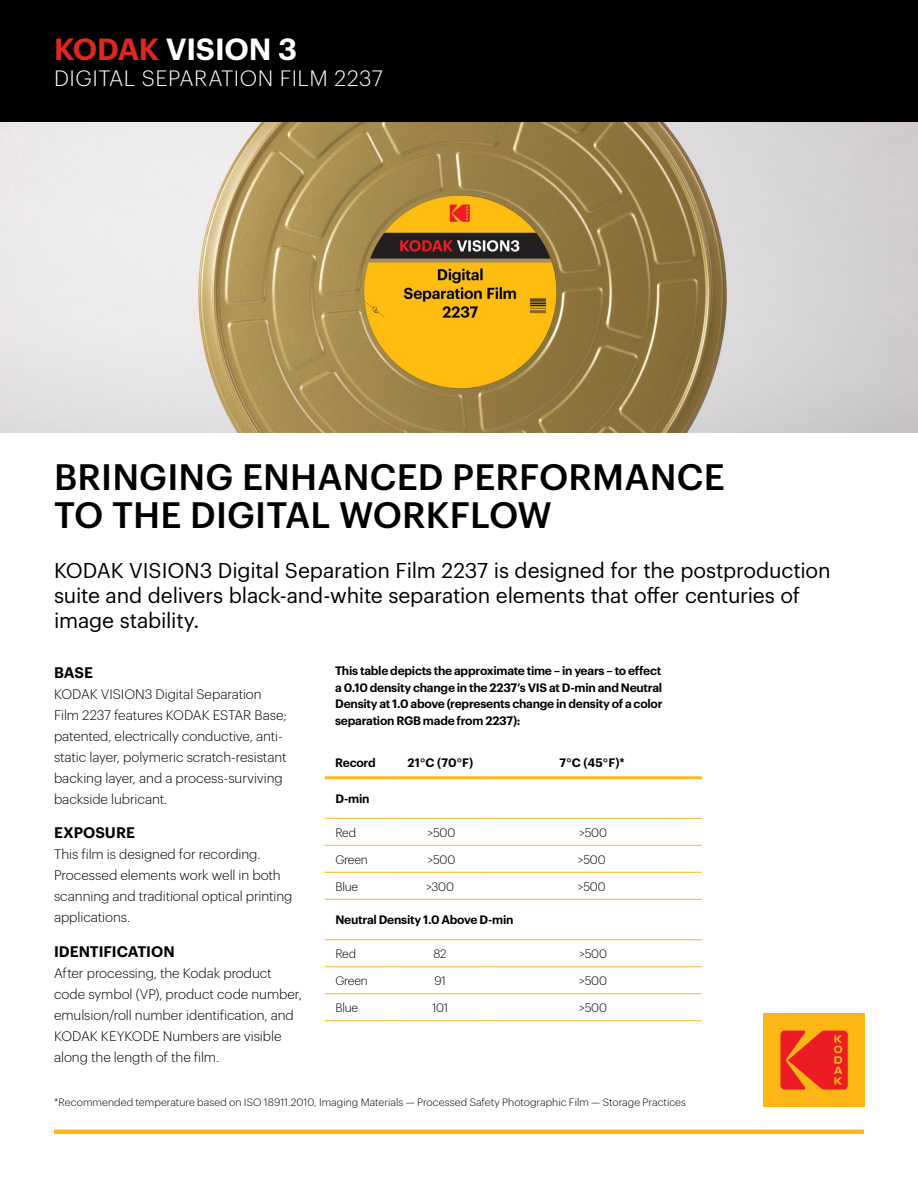
<style>
.page{position:relative;width:918px;height:1188px;background:#fff}
.page>*{position:absolute;margin:0;border:0;box-sizing:border-box;transform-origin:0 0}
.t1{font:500 36px/37.5px "Graphik";letter-spacing:.005em;color:#000}
.t2{font:600 30px "Graphik";letter-spacing:-.01em;color:#fff}
.t3{font:300 21.75px "Graphik";letter-spacing:.015em;color:#fff}
.t4{font:21px/25.2px "Graphik";letter-spacing:-.01em;color:#000}
.Body_para-9_11_Light{font:600 15px "Graphik";color:#000}
.Body_para-9_11_Light-2{font:300 13.5px/21px "Graphik";letter-spacing:-.005em;color:#000}
.t5{font:600 12px/16.5px "Graphik";letter-spacing:-.02em;color:#000;text-align:justify}
.t6{font:300 12px "Graphik";letter-spacing:-.02em;color:#000}
.Body_para-9_11_Light-3{font:300 10.5px "Graphik";letter-spacing:.005em;color:#000}
.s1{color:#df271c}
</style>
<div class="page">
<img style="left:0;top:122px;width:918px;height:311px">
<div style="left:0;top:0;width:918px;height:122px;background:#000"></div>
<hr style="left:325px;top:776px;width:73px;height:3px;background:#ffb71e">
<hr style="left:398px;top:776px;width:85px;height:3px;background:#ffb71e">
<hr style="left:483px;top:776px;width:219px;height:3px;background:#ffb71e">
<hr style="left:325px;top:818px;width:73px;height:1px;background:#ffb71e">
<hr style="left:398px;top:818px;width:85px;height:1px;background:#ffb71e">
<hr style="left:483px;top:818px;width:219px;height:1px;background:#ffb71e">
<hr style="left:325px;top:845px;width:73px;height:1px;background:#ffb71e">
<hr style="left:398px;top:845px;width:85px;height:1px;background:#ffb71e">
<hr style="left:483px;top:845px;width:219px;height:1px;background:#ffb71e">
<hr style="left:325px;top:872px;width:73px;height:1px;background:#ffb71e">
<hr style="left:398px;top:872px;width:85px;height:1px;background:#ffb71e">
<hr style="left:483px;top:872px;width:219px;height:1px;background:#ffb71e">
<hr style="left:325px;top:899px;width:73px;height:1px;background:#ffb71e">
<hr style="left:398px;top:899px;width:85px;height:1px;background:#ffb71e">
<hr style="left:483px;top:899px;width:219px;height:1px;background:#ffb71e">
<hr style="left:325px;top:940px;width:73px;height:1px;background:#ffb71e">
<hr style="left:398px;top:940px;width:85px;height:1px;background:#ffb71e">
<hr style="left:483px;top:940px;width:219px;height:1px;background:#ffb71e">
<hr style="left:325px;top:967px;width:73px;height:1px;background:#ffb71e">
<hr style="left:398px;top:967px;width:85px;height:1px;background:#ffb71e">
<hr style="left:483px;top:967px;width:219px;height:1px;background:#ffb71e">
<hr style="left:325px;top:994px;width:73px;height:1px;background:#ffb71e">
<hr style="left:398px;top:994px;width:85px;height:1px;background:#ffb71e">
<hr style="left:483px;top:994px;width:219px;height:1px;background:#ffb71e">
<hr style="left:325px;top:1021px;width:73px;height:1px;background:#ffb71e">
<hr style="left:398px;top:1021px;width:85px;height:1px;background:#ffb71e">
<hr style="left:483px;top:1021px;width:219px;height:1px;background:#ffb71e">
<hr style="left:54px;top:1130px;width:810px;height:4px;background:#ffb71e">
<img style="left:763px;top:1014px;width:101px;height:92px">
<p class="t2" style="left:54px;top:26px;width:245px"><span class="s1">KODAK</span> VISION 3</p>
<p class="t3" style="left:54px;top:62px;width:330px">DIGITAL SEPARATION FILM 2237</p>
<p class="t1" style="left:54px;top:455px;width:672px">BRINGING ENHANCED PERFORMANCE<br>TO THE DIGITAL WORKFLOW</p>
<p class="t4" style="left:54px;top:556px;width:778px">KODAK VISION3 Digital Separation Film 2237 is designed for the postproduction suite and delivers black-and-white separation elements that offer centuries of image stability.</p>
<p class="Body_para-9_11_Light" style="left:54px;top:661px;width:40px">BASE</p>
<p class="Body_para-9_11_Light-2" style="left:54px;top:682px;width:234px">KODAK VISION3 Digital Separation Film 2237 features KODAK ESTAR Base; patented, electrically conductive, anti&shy;static layer, polymeric scratch-resistant backing layer, and a process-surviving backside lubricant.</p>
<p class="Body_para-9_11_Light" style="left:54px;top:821px;width:82px">EXPOSURE</p>
<p class="Body_para-9_11_Light-2" style="left:54px;top:843px;width:240px">This film is designed for recording.<br>Processed elements work well in both scanning and traditional optical printing applications.</p>
<p class="Body_para-9_11_Light" style="left:54px;top:940px;width:122px">IDENTIFICATION</p>
<p class="Body_para-9_11_Light-2" style="left:54px;top:961px;width:249px">After processing, the Kodak product code symbol (VP), product code number, emulsion/roll number identification, and KODAK KEYKODE Numbers are visible along the length of the film.</p>
<p class="t5" style="left:335px;top:662px;width:329px">This table depicts the approximate time – in years – to effect a 0.10 density change in the 2237’s VIS at D-min and Neutral Density at 1.0 above (represents change in density of a color separation RGB made from 2237):</p>
<p class="t5" style="left:335px;top:753px;width:42px">Record</p>
<p class="t5" style="left:407px;top:753px;width:67px">21°C (70°F)</p>
<p class="t5" style="left:560px;top:753px;width:67px">7°C (45°F)*</p>
<p class="t5" style="left:335px;top:789px;width:36px">D-min</p>
<p class="t6" style="left:335px;top:824px;width:22px">Red</p>
<p class="t6" style="left:427px;top:824px;width:29px">&gt;500</p>
<p class="t6" style="left:579px;top:824px;width:29px">&gt;500</p>
<p class="t6" style="left:335px;top:851px;width:34px">Green</p>
<p class="t6" style="left:427px;top:851px;width:29px">&gt;500</p>
<p class="t6" style="left:578px;top:851px;width:29px">&gt;500</p>
<p class="t6" style="left:335px;top:878px;width:24px">Blue</p>
<p class="t6" style="left:426px;top:878px;width:29px">&gt;300</p>
<p class="t6" style="left:578px;top:878px;width:29px">&gt;500</p>
<p class="t5" style="left:335px;top:911px;width:180px">Neutral Density 1.0 Above D-min</p>
<p class="t6" style="left:335px;top:945px;width:22px">Red</p>
<p class="t6" style="left:434px;top:945px;width:15px">82</p>
<p class="t6" style="left:579px;top:945px;width:29px">&gt;500</p>
<p class="t6" style="left:335px;top:972px;width:34px">Green</p>
<p class="t6" style="left:434px;top:972px;width:13px">91</p>
<p class="t6" style="left:579px;top:972px;width:29px">&gt;500</p>
<p class="t6" style="left:335px;top:999px;width:24px">Blue</p>
<p class="t6" style="left:432px;top:999px;width:18px">101</p>
<p class="t6" style="left:579px;top:999px;width:29px">&gt;500</p>
<p class="Body_para-9_11_Light-3" style="left:54px;top:1095px;width:634px">*Recommended temperature based on ISO 18911.2010, Imaging Materials — Processed Safety Photographic Film — Storage Practices</p>
</div>
